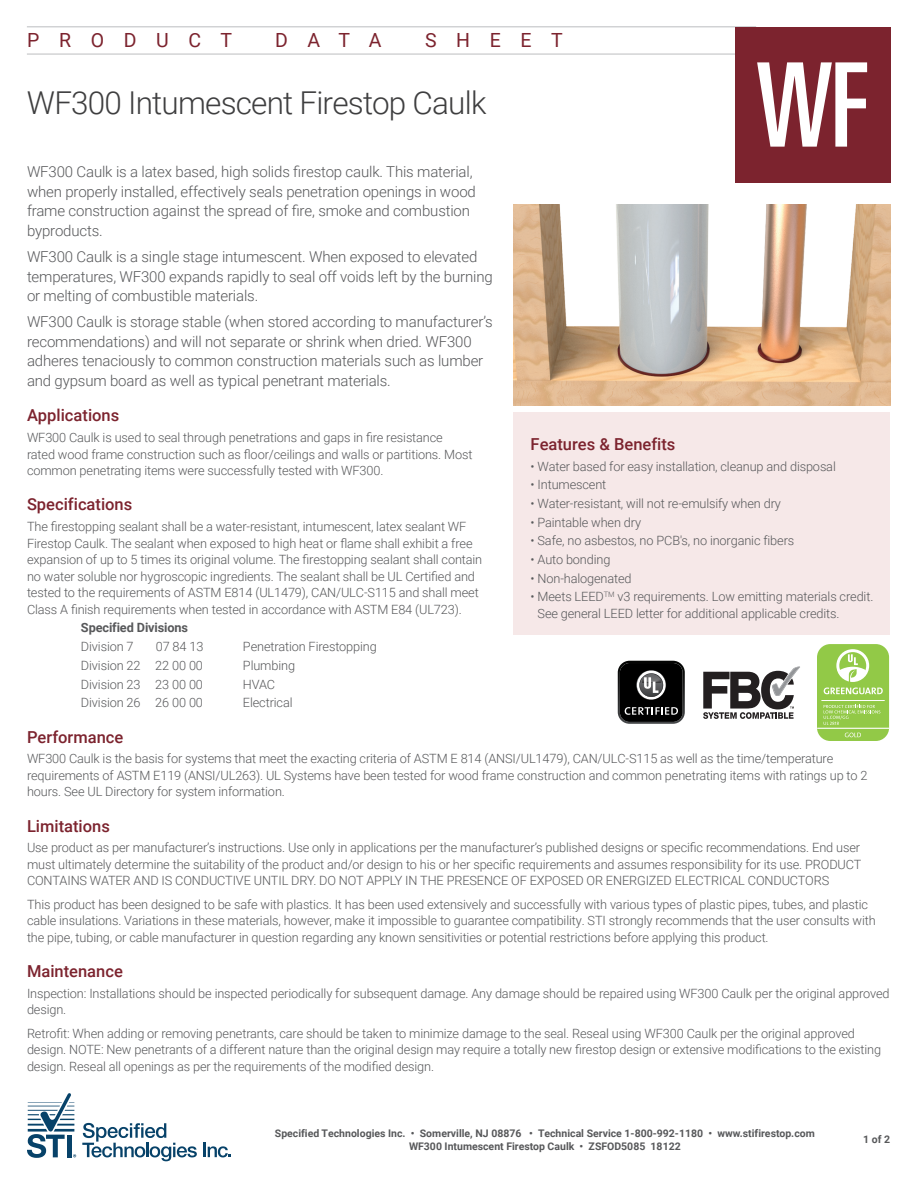
<style>
.page{position:relative;width:918px;height:1188px;background:#fff}
.page>*{position:absolute;margin:0;border:0;box-sizing:border-box;transform-origin:0 0}
.t1{font:300 31.5px "Roboto";letter-spacing:-.025em;color:#3e3e3f}
.t2{font:19.5px "Roboto";letter-spacing:1.005em;color:#7c232e}
.t3{font:500 16.5px "Roboto";color:#7c232e}
.t4{font:300 15px/19.5px "Roboto";letter-spacing:-.01em;color:#57585a}
.t5{font:300 12.75px/16.5px "Roboto";letter-spacing:-.01em;color:#57585a}
.t6{font:700 12.75px "Roboto";letter-spacing:-.01em;color:#57585a}
.t7{font:700 10.5px/12.6px "Roboto";color:#57585a;text-align:center}
</style>
<div class="page">
<hr style="left:27px;top:27px;width:729px;height:1px;background:#bcbdc0">
<hr style="left:27px;top:54px;width:729px;height:1px;background:#bcbdc0">
<div style="left:736px;top:27px;width:155px;height:155px;background:#7c232e"></div>
<svg style="left:757px;top:62px;width:110px;height:85px"></svg>
<svg style="left:27px;top:1093px;width:49px;height:65px"></svg>
<div style="left:67px;top:1135px;width:5px;height:22px;background:#074269"></div>
<svg style="left:82px;top:1123px;width:115px;height:38px"></svg>
<hr style="left:203px;top:1143px;width:3px;height:14px;background:#074269">
<svg style="left:208px;top:1146px;width:23px;height:11px"></svg>
<img style="left:513px;top:205px;width:377px;height:201px">
<div style="left:513px;top:412px;width:377px;height:223px;background:#f6e8e8"></div>
<svg style="left:703px;top:666px;width:97px;height:53px"></svg>
<div style="left:817px;top:644px;width:72px;height:97px;background:#92c947;border-radius:13px"></div>
<hr style="left:817px;top:728px;width:72px;height:1px;background:#fff">
<svg style="left:845px;top:733px;width:16px;height:4px"></svg>
<svg style="left:836px;top:649px;width:33px;height:33px"></svg>
<hr style="left:821px;top:700px;width:64px;height:1px;background:#fff">
<svg style="left:824px;top:688px;width:59px;height:6px"></svg>
<svg style="left:824px;top:705px;width:56px;height:20px"></svg>
<svg style="left:618px;top:661px;width:67px;height:63px;background:#313131"></svg>
<h2 class="t2" style="left:27px;top:27px;width:206px">PRODUCT</h2>
<h2 class="t2" style="left:275px;top:27px;width:108px">DATA</h2>
<h2 class="t2" style="left:425px;top:27px;width:139px">SHEET</h2>
<h1 class="t1" style="left:27px;top:81px;width:461px">WF300 Intumescent Firestop Caulk</h1>
<p class="t4" style="left:27px;top:162px;width:450px">WF300 Caulk is a latex based, high solids firestop caulk. This material, when properly installed, effectively seals penetration openings in wood frame construction against the spread of fire, smoke and combustion byproducts.</p>
<p class="t4" style="left:27px;top:247px;width:467px">WF300 Caulk is a single stage intumescent. When exposed to elevated temperatures, WF300 expands rapidly to seal off voids left by the burning or melting of combustible materials.</p>
<p class="t4" style="left:27px;top:312px;width:467px">WF300 Caulk is storage stable (when stored according to manufacturer’s recommendations) and will not separate or shrink when dried. WF300 adheres tenaciously to common construction materials such as lumber and gypsum board as well as typical penetrant materials.</p>
<p class="t3" style="left:27px;top:404px;width:94px">Applications</p>
<p class="t5" style="left:27px;top:429px;width:447px">WF300 Caulk is used to seal through penetrations and gaps in fire resistance rated wood frame construction such as floor/ceilings and walls or partitions. Most common penetrating items were successfully tested with WF300.</p>
<p class="t3" style="left:27px;top:493px;width:107px">Specifications</p>
<p class="t5" style="left:27px;top:518px;width:457px">The firestopping sealant shall be a water-resistant, intumescent, latex sealant WF Firestop Caulk. The sealant when exposed to high heat or flame shall exhibit a free expansion of up to 5 times its original volume. The firestopping sealant shall contain no water soluble nor hygroscopic ingredients. The sealant shall be UL Certified and tested to the requirements of ASTM E814 (UL1479), CAN/ULC-S115 and shall meet Class A finish requirements when tested in accordance with ASTM E84 (UL723).</p>
<p class="t6" style="left:81px;top:619px;width:109px">Specified Divisions</p>
<p class="t5" style="left:81px;top:638px;width:54px">Division 7</p>
<p class="t5" style="left:156px;top:638px;width:49px">07 84 13</p>
<p class="t5" style="left:243px;top:638px;width:135px">Penetration Firestopping</p>
<p class="t5" style="left:81px;top:657px;width:124px">Division 22 22 00 00</p>
<p class="t5" style="left:243px;top:657px;width:54px">Plumbing</p>
<p class="t5" style="left:81px;top:675px;width:124px">Division 23 23 00 00</p>
<p class="t5" style="left:243px;top:675px;width:34px">HVAC</p>
<p class="t5" style="left:81px;top:694px;width:124px">Division 26 26 00 00</p>
<p class="t5" style="left:243px;top:694px;width:51px">Electrical</p>
<p class="t3" style="left:27px;top:725px;width:98px">Performance</p>
<p class="t5" style="left:27px;top:750px;width:842px">WF300 Caulk is the basis for systems that meet the exacting criteria of ASTM E 814 (ANSI/UL1479), CAN/ULC-S115 as well as the time/temperature requirements of ASTM E119 (ANSI/UL263). UL Systems have been tested for wood frame construction and common penetrating items with ratings up to 2 hours. See UL Directory for system information.</p>
<p class="t3" style="left:27px;top:814px;width:84px">Limitations</p>
<p class="t5" style="left:27px;top:839px;width:836px;text-align:justify">Use product as per manufacturer’s instructions. Use only in applications per the manufacturer’s published designs or specific recommendations. End user must ultimately determine the suitability of the product and/or design to his or her specific requirements and assumes responsibility for its use. PRODUCT CONTAINS WATER AND IS CONDUCTIVE UNTIL DRY. DO NOT APPLY IN THE PRESENCE OF EXPOSED OR ENERGIZED ELECTRICAL CONDUCTORS</p>
<p class="t5" style="left:27px;top:895px;width:850px">This product has been designed to be safe with plastics. It has been used extensively and successfully with various types of plastic pipes, tubes, and plastic cable insulations. Variations in these materials, however, make it impossible to guarantee compatibility. STI strongly recommends that the user consults with the pipe, tubing, or cable manufacturer in question regarding any known sensitivities or potential restrictions before applying this product.</p>
<p class="t3" style="left:27px;top:960px;width:97px">Maintenance</p>
<p class="t5" style="left:27px;top:985px;width:864px">Inspection: Installations should be inspected periodically for subsequent damage. Any damage should be repaired using WF300 Caulk per the original approved design.</p>
<p class="t5" style="left:27px;top:1024px;width:856px">Retrofit: When adding or removing penetrants, care should be taken to minimize damage to the seal. Reseal using WF300 Caulk per the original approved design. NOTE: New penetrants of a different nature than the original design may require a totally new firestop design or extensive modifications to the existing design. Reseal all openings as per the requirements of the modified design.</p>
<p class="t3" style="left:531px;top:433px;width:146px">Features &amp; Benefits</p>
<p class="t5" style="left:531px;top:458px;width:307px">• Water based for easy installation, cleanup and disposal</p>
<p class="t5" style="left:531px;top:476px;width:77px">• Intumescent</p>
<p class="t5" style="left:531px;top:495px;width:252px">• Water-resistant, will not re-emulsify when dry</p>
<p class="t5" style="left:531px;top:513px;width:112px">• Paintable when dry</p>
<p class="t5" style="left:531px;top:532px;width:265px">• Safe, no asbestos, no PCB's, no inorganic fibers</p>
<p class="t5" style="left:531px;top:551px;width:81px">• Auto bonding</p>
<p class="t5" style="left:531px;top:569px;width:103px">• Non-halogenated</p>
<p class="t5" style="left:538px;top:588px;width:337px;text-indent:-7px">• Meets LEED<sup>TM</sup> v3 requirements. Low emitting materials credit.<br>See general LEED letter for additional applicable credits.</p>
<p class="t7" style="left:275px;top:1127px;width:541px">Specified Technologies Inc. • Somerville, NJ 08876 • Technical Service 1-800-992-1180 • www.stifirestop.com<br>WF300 Intumescent Firestop Caulk • ZSFOD5085 18122</p>
<p class="t7" style="left:863px;top:1133px;width:28px">1 of 2</p>
</div>
